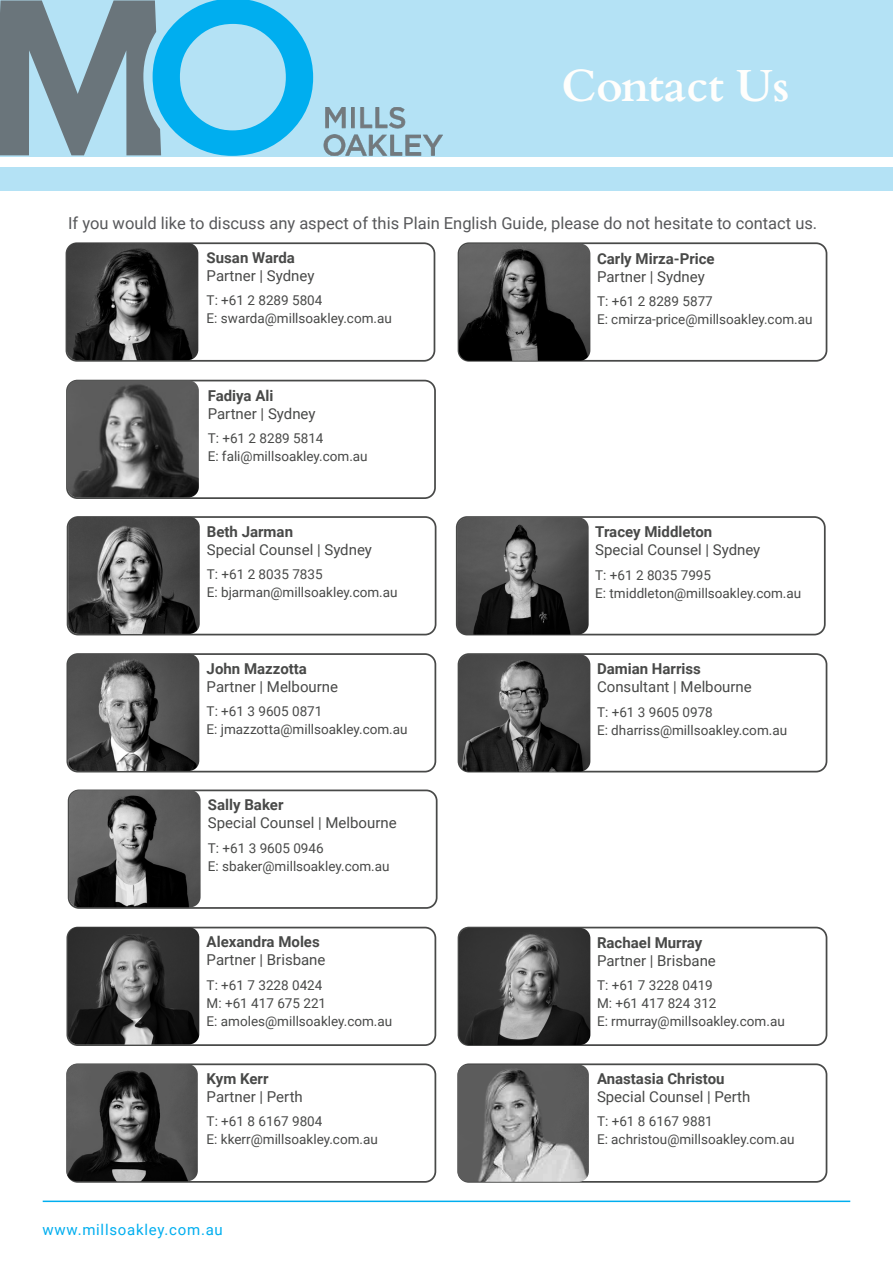
<style>
.page{position:relative;width:893px;height:1263px;background:#fff}
.page>*{position:absolute;margin:0;border:0;box-sizing:border-box;transform-origin:0 0}
.t1{font:700 45px "Cardo";color:#fffefc}
.Body_Copy{font:16.5px "Roboto";color:#57585a}
.Contact_Cards{font:15px/18px "Roboto";color:#484948}
.Contact_Cards-2{font:700 15px/18px "Roboto";color:#484948}
.t2{font:15px "Roboto";letter-spacing:.05em;color:#00aeef}
.Contact_Cards-3{font:13.5px/18px "Roboto";color:#484948}
.s1{font-weight:700}
.s2{font-weight:400}
</style>
<div class="page">
<div style="left:0;top:0;width:893px;height:191px;background:#b4e2f5"></div>
<div style="left:0;top:157px;width:893px;height:9px;background:#fff"></div>
<svg style="left:0;top:0;width:313px;height:156px"></svg>
<img style="left:323px;top:107px;width:120px;height:49px">
<hr style="left:43px;top:1200px;width:807px;height:2px;background:#00aeef">
<div style="left:66px;top:653px;width:370px;height:119px;border:2px solid #484948;border-radius:10px"></div>
<div style="left:68px;top:789px;width:370px;height:120px;border:2px solid #484948;border-radius:10px"></div>
<div style="left:66px;top:927px;width:370px;height:119px;border:2px solid #484948;border-radius:10px"></div>
<div style="left:66px;top:1063px;width:370px;height:120px;border:2px solid #484948;border-radius:10px"></div>
<div style="left:458px;top:653px;width:369px;height:119px;border:2px solid #484948;border-radius:10px"></div>
<div style="left:458px;top:927px;width:369px;height:119px;border:2px solid #484948;border-radius:10px"></div>
<div style="left:458px;top:1063px;width:369px;height:120px;border:2px solid #484948;border-radius:10px"></div>
<div style="left:67px;top:516px;width:369px;height:119px;border:2px solid #484948;border-radius:10px"></div>
<div style="left:66px;top:380px;width:370px;height:119px;border:2px solid #484948;border-radius:10px"></div>
<div style="left:456px;top:516px;width:370px;height:119px;border:2px solid #484948;border-radius:10px"></div>
<div style="left:66px;top:242px;width:369px;height:120px;border:2px solid #484948;border-radius:10px"></div>
<div style="left:458px;top:242px;width:369px;height:120px;border:2px solid #484948;border-radius:10px"></div>
<img style="left:457px;top:1064px;width:132px;height:118px">
<img style="left:66px;top:1064px;width:132px;height:117px">
<img style="left:68px;top:927px;width:131px;height:117px">
<img style="left:459px;top:928px;width:131px;height:117px">
<img style="left:69px;top:790px;width:132px;height:117px">
<img style="left:68px;top:654px;width:131px;height:117px">
<img style="left:459px;top:654px;width:131px;height:117px">
<img style="left:457px;top:517px;width:132px;height:117px">
<img style="left:459px;top:244px;width:131px;height:117px">
<img style="left:67px;top:243px;width:131px;height:117px">
<img style="left:67px;top:380px;width:132px;height:117px">
<img style="left:68px;top:517px;width:132px;height:117px">
<h1 class="t1" style="left:562px;top:50px;width:229px">Contact Us</h1>
<p class="Body_Copy" style="left:68px;top:212px;width:751px">If you would like to discuss any aspect of this Plain English Guide, please do not hesitate to contact us.</p>
<p class="Contact_Cards" style="left:207px;top:248px;width:109px"><span class="s1">Susan Warda<br></span>Partner | Sydney</p>
<p class="Contact_Cards-3" style="left:207px;top:291px;width:187px">T: +61 2 8289 5804<br>E: swarda@millsoakley.com.au</p>
<p class="Contact_Cards" style="left:208px;top:386px;width:109px"><span class="s1">Fadiya Ali<br></span>Partner | Sydney</p>
<p class="Contact_Cards-3" style="left:208px;top:428px;width:161px">T: +61 2 8289 5814<br>E: fali@millsoakley.com.au</p>
<p class="Contact_Cards" style="left:207px;top:522px;width:167px"><span class="s1">Beth Jarman<br></span>Special Counsel | Sydney</p>
<p class="Contact_Cards-3" style="left:207px;top:565px;width:192px">T: +61 2 8035 7835<br>E: bjarman@millsoakley.com.au</p>
<p class="Contact_Cards" style="left:207px;top:659px;width:133px"><span class="s1">John Mazzotta<br></span>Partner | Melbourne</p>
<p class="Contact_Cards-3" style="left:207px;top:702px;width:202px">T: +61 3 9605 0871<br>E: jmazzotta@millsoakley.com.au</p>
<p class="Contact_Cards" style="left:208px;top:795px;width:190px"><span class="s1">Sally Baker<br></span>Special Counsel | Melbourne</p>
<p class="Contact_Cards-3" style="left:208px;top:838px;width:183px">T: +61 3 9605 0946<br>E: sbaker@millsoakley.com.au</p>
<p class="Contact_Cards" style="left:207px;top:932px;width:120px"><span class="s1">Alexandra Moles<br></span>Partner | Brisbane</p>
<p class="Contact_Cards-3" style="left:207px;top:975px;width:187px">T: +61 7 3228 0424<br>M: +61 417 675 221<br>E: amoles@millsoakley.com.au</p>
<p class="Contact_Cards" style="left:207px;top:1069px;width:98px"><span class="s1">Kym Kerr<br></span>Partner | Perth</p>
<p class="Contact_Cards-3" style="left:207px;top:1111px;width:173px">T: +61 8 6167 9804<br>E: kkerr@millsoakley.com.au</p>
<p class="t2" style="left:43px;top:1219px;width:182px">www.millsoakley.com.au</p>
<p class="Contact_Cards-2" style="left:597px;top:249px;width:119px">Carly Mirza-Price<br><span class="s2">Partner | Sydney</span></p>
<p class="Contact_Cards-3" style="left:597px;top:291px;width:217px">T: +61 2 8289 5877<br>E: cmirza-price@millsoakley.com.au</p>
<p class="Contact_Cards" style="left:595px;top:522px;width:167px"><span class="s1">Tracey Middleton<br></span>Special Counsel | Sydney</p>
<p class="Contact_Cards-3" style="left:595px;top:565px;width:208px">T: +61 2 8035 7995<br>E: tmiddleton@millsoakley.com.au</p>
<p class="Contact_Cards" style="left:597px;top:659px;width:156px"><span class="s1">Damian Harriss<br></span>Consultant | Melbourne</p>
<p class="Contact_Cards-3" style="left:597px;top:702px;width:192px">T: +61 3 9605 0978<br>E: dharriss@millsoakley.com.au</p>
<p class="Contact_Cards" style="left:597px;top:933px;width:120px"><span class="s1">Rachael Murray<br></span>Partner | Brisbane</p>
<p class="Contact_Cards-3" style="left:597px;top:976px;width:189px">T: +61 7 3228 0419<br>M: +61 417 824 312<br>E: rmurray@millsoakley.com.au</p>
<p class="Contact_Cards" style="left:597px;top:1069px;width:155px"><span class="s1">Anastasia Christou<br></span>Special Counsel | Perth</p>
<p class="Contact_Cards-3" style="left:597px;top:1112px;width:199px">T: +61 8 6167 9881<br>E: achristou@millsoakley.com.au</p>
</div>
